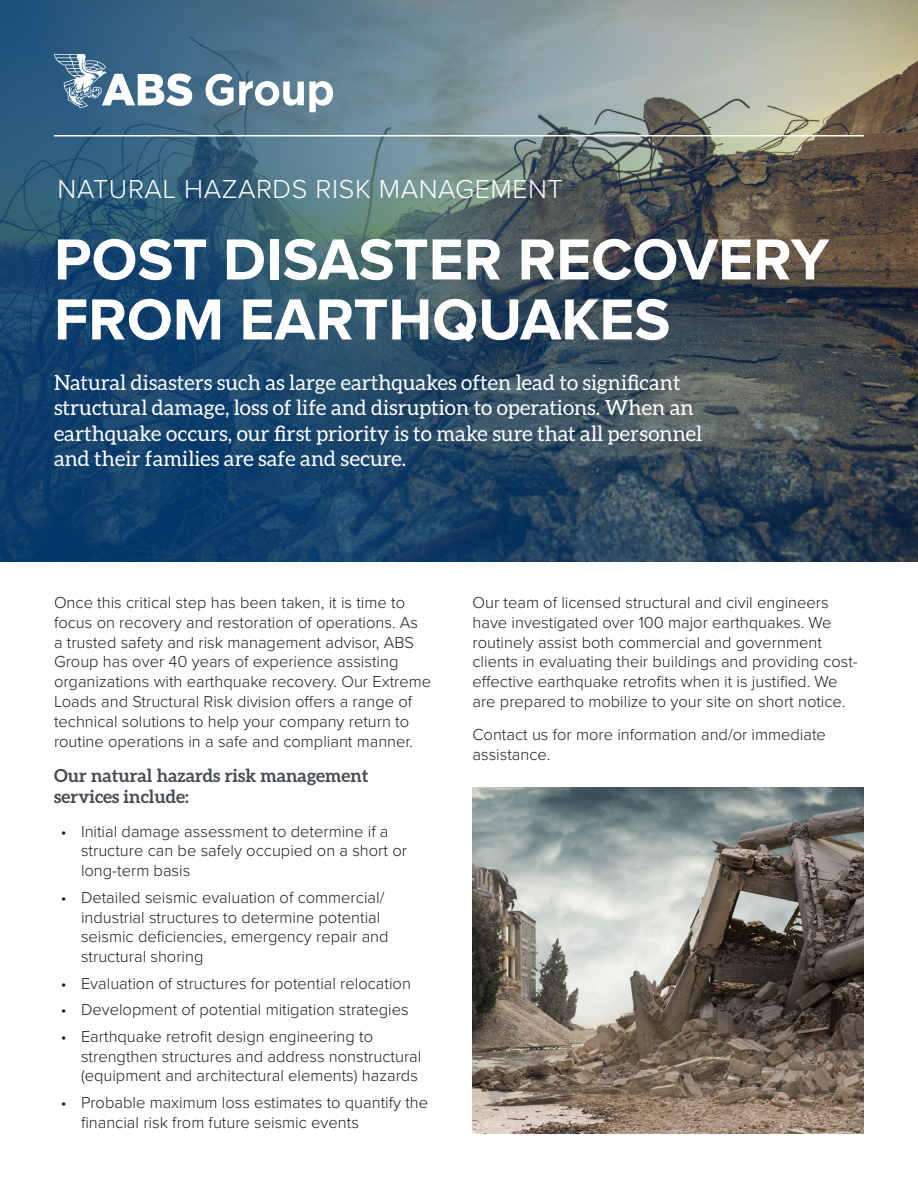
<style>
.page{position:relative;width:918px;height:1188px;background:#fff}
.page>*{position:absolute;margin:0;border:0;box-sizing:border-box;transform-origin:0 0}
.ABS_Title{font:700 60px/60px "Proxima Nova";color:#fff}
.ABS_Nautical_Systems{font:300 27px "Proxima Nova";letter-spacing:.02em;color:#fff}
.ABS_Subtitle{font:21px/25.2px "Aleo";color:#fff}
.ABS_H2{font:700 18px/21.6px "Aleo";color:#464b54}
.ABS_Body__Auto_Leadi{font:300 16.5px/19.8px "Proxima Nova";color:#231f20}
</style>
<div class="page">
<img style="left:0;top:0;width:918px;height:561px">
<hr style="left:54px;top:135px;width:810px;height:1px;background:#fff">
<svg style="left:206px;top:74px;width:127px;height:38px"></svg>
<svg style="left:54px;top:54px;width:138px;height:54px"></svg>
<img style="left:472px;top:787px;width:392px;height:347px">
<p class="ABS_Nautical_Systems" style="left:58px;top:169px;width:507px">NATURAL HAZARDS RISK MANAGEMENT</p>
<p class="ABS_Title" style="left:54px;top:232px;width:777px">POST DISASTER RECOVERY<br>FROM EARTHQUAKES</p>
<p class="ABS_Subtitle" style="left:54px;top:371px;width:650px">Natural disasters such as large earthquakes often lead to significant structural damage, loss of life and disruption to operations. When an earthquake occurs, our first priority is to make sure that all personnel and their families are safe and secure.</p>
<p class="ABS_Body__Auto_Leadi" style="left:54px;top:592px;width:379px">Once this critical step has been taken, it is time to focus on recovery and restoration of operations. As<br>a trusted safety and risk management advisor, ABS Group has over 40 years of experience assisting organizations with earthquake recovery. Our Extreme Loads and Structural Risk division offers a range of technical solutions to help your company return to routine operations in a safe and compliant manner.</p>
<p class="ABS_H2" style="left:54px;top:766px;width:316px">Our natural hazards risk management services include:</p>
<p class="ABS_Body__Auto_Leadi" style="left:81px;top:820px;width:328px;text-indent:-20px">• Initial damage assessment to determine if a structure can be safely occupied on a short or long-term basis</p>
<p class="ABS_Body__Auto_Leadi" style="left:81px;top:887px;width:309px;text-indent:-20px">• Detailed seismic evaluation of commercial/ industrial structures to determine potential seismic deficiencies, emergency repair and structural shoring</p>
<p class="ABS_Body__Auto_Leadi" style="left:61px;top:972px;width:352px">• Evaluation of structures for potential relocation</p>
<p class="ABS_Body__Auto_Leadi" style="left:61px;top:999px;width:349px">• Development of potential mitigation strategies</p>
<p class="ABS_Body__Auto_Leadi" style="left:81px;top:1026px;width:342px;text-indent:-20px">• Earthquake retrofit design engineering to strengthen structures and address nonstructural (equipment and architectural elements) hazards</p>
<p class="ABS_Body__Auto_Leadi" style="left:81px;top:1092px;width:349px;text-indent:-20px">• Probable maximum loss estimates to quantify the financial risk from future seismic events</p>
<p class="ABS_Body__Auto_Leadi" style="left:472px;top:592px;width:387px">Our team of licensed structural and civil engineers have investigated over 100 major earthquakes. We routinely assist both commercial and government clients in evaluating their buildings and providing cost&shy;effective earthquake retrofits when it is justified. We are prepared to mobilize to your site on short notice.</p>
<p class="ABS_Body__Auto_Leadi" style="left:472px;top:724px;width:355px">Contact us for more information and/or immediate assistance.</p>
</div>
